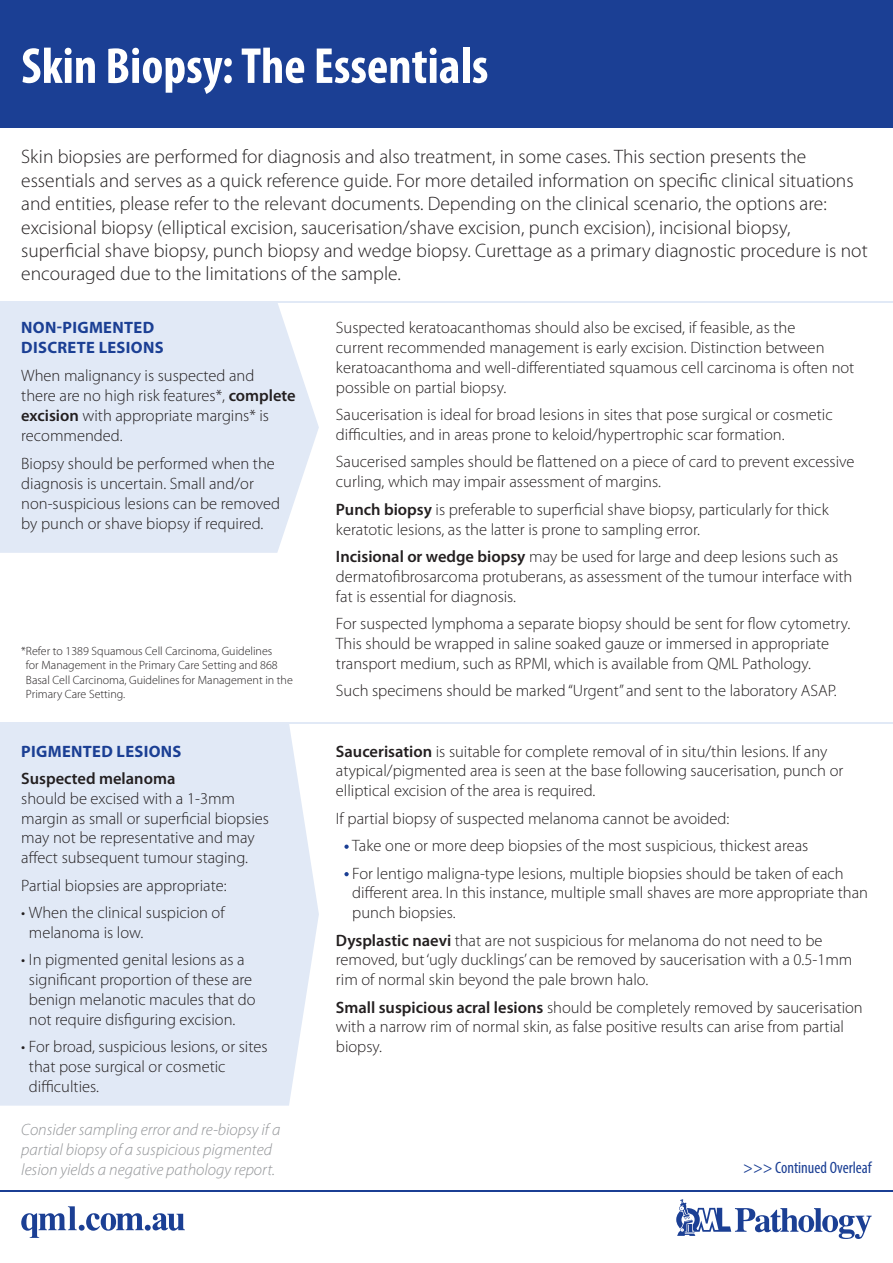
<style>
.page{position:relative;width:893px;height:1263px;background:#fff}
.page>*{position:absolute;margin:0;border:0;box-sizing:border-box;transform-origin:0 0}
.t1{font:700 condensed 51px "Myriad Pro";color:#fff}
.t2{font:300 19.5px/23.4px "Myriad Pro";color:#231f20}
.t3{font:300 16.5px/19.8px "Myriad Pro";color:#231f20}
.t4{font:italic 300 16.5px/19.8px "Myriad Pro";color:#939598}
.t5{font:700 16.5px/19.8px "Myriad Pro";letter-spacing:.02em;color:#1b3f94}
.t6{font:condensed 16.5px "Myriad Pro";color:#1b3f94}
.t7{font:600 16.5px "Myriad Pro";color:#231f20}
.t8{font:300 12px/14.4px "Myriad Pro";color:#231f20}
.s1{font-weight:600}
</style>
<div class="page">
<div style="left:0;top:0;width:893px;height:128px;background:#1b3f94"></div>
<div style="left:0;top:303px;width:319px;height:250px;background:#e1e9f6"></div>
<div style="left:0;top:724px;width:319px;height:382px;background:#e1e9f6"></div>
<svg style="left:344px;top:844px;width:5px;height:5px"></svg>
<svg style="left:344px;top:872px;width:5px;height:4px"></svg>
<hr style="left:0;top:723px;width:893px;height:1px;background:#e1e9f6">
<hr style="left:0;top:302px;width:893px;height:1px;background:#e1e9f6">
<hr style="left:0;top:1191px;width:893px;height:1px;background:#1b3f94">
<svg style="left:21px;top:1206px;width:164px;height:32px"></svg>
<svg style="left:676px;top:1199px;width:196px;height:40px"></svg>
<h1 class="t1" style="left:21px;top:34px;width:469px">Skin Biopsy: The Essentials</h1>
<p class="t2" style="left:21px;top:146px;width:848px">Skin biopsies are performed for diagnosis and also treatment, in some cases. This section presents the essentials and serves as a quick reference guide. For more detailed information on specific clinical situations and entities, please refer to the relevant documents. Depending on the clinical scenario, the options are: excisional biopsy (elliptical excision, saucerisation/shave excision, punch excision), incisional biopsy, superficial shave biopsy, punch biopsy and wedge biopsy. Curettage as a primary diagnostic procedure is not encouraged due to the limitations of the sample.</p>
<p class="t5" style="left:21px;top:317px;width:144px">NON-PIGMENTED<br>DISCRETE LESIONS</p>
<p class="t3" style="left:21px;top:366px;width:276px">When malignancy is suspected and<br>there are no high risk features*, <span class="s1">complete excision</span> with appropriate margins* is recommended.</p>
<p class="t3" style="left:21px;top:454px;width:260px">Biopsy should be performed when the diagnosis is uncertain. Small and/or non-suspicious lesions can be removed by punch or shave biopsy if required.</p>
<p class="t8" style="left:26px;top:644px;width:268px;text-indent:-5px">*Refer to 1389 Squamous Cell Carcinoma, Guidelines<br>for Management in the Primary Care Setting and 868<br>Basal Cell Carcinoma, Guidelines for Management in the Primary Care Setting.</p>
<p class="t5" style="left:21px;top:740px;width:162px">PIGMENTED LESIONS</p>
<p class="t7" style="left:21px;top:769px;width:156px">Suspected melanoma</p>
<p class="t3" style="left:21px;top:789px;width:249px">should be excised with a 1-3mm margin as small or superficial biopsies may not be representative and may affect subsequent tumour staging.</p>
<p class="t3" style="left:21px;top:875px;width:207px">Partial biopsies are appropriate:</p>
<p class="t3" style="left:29px;top:903px;width:197px;text-indent:-8px">• When the clinical suspicion of melanoma is low.</p>
<p class="t3" style="left:29px;top:950px;width:228px;text-indent:-8px">• In pigmented genital lesions as a significant proportion of these are benign melanotic macules that do not require disfiguring excision.</p>
<p class="t3" style="left:29px;top:1037px;width:240px;text-indent:-8px">• For broad, suspicious lesions, or sites that pose surgical or cosmetic difficulties.</p>
<p class="t4" style="left:21px;top:1120px;width:261px">Consider sampling error and re-biopsy if a partial biopsy of a suspicious pigmented lesion yields a negative pathology report.</p>
<p class="t3" style="left:336px;top:318px;width:520px">Suspected keratoacanthomas should also be excised, if feasible, as the<br>current recommended management is early excision. Distinction between keratoacanthoma and well-differentiated squamous cell carcinoma is often not possible on partial biopsy.</p>
<p class="t3" style="left:336px;top:405px;width:498px">Saucerisation is ideal for broad lesions in sites that pose surgical or cosmetic difficulties, and in areas prone to keloid/hypertrophic scar formation.</p>
<p class="t3" style="left:336px;top:452px;width:520px">Saucerised samples should be flattened on a piece of card to prevent excessive curling, which may impair assessment of margins.</p>
<p class="t3" style="left:336px;top:500px;width:494px"><span class="s1">Punch biopsy</span> is preferable to superficial shave biopsy, particularly for thick keratotic lesions, as the latter is prone to sampling error.</p>
<p class="t3" style="left:336px;top:547px;width:518px"><span class="s1">Incisional or wedge biopsy</span> may be used for large and deep lesions such as dermatofibrosarcoma protuberans, as assessment of the tumour interface with fat is essential for diagnosis.</p>
<p class="t3" style="left:336px;top:614px;width:516px">For suspected lymphoma a separate biopsy should be sent for flow cytometry.<br>This should be wrapped in saline soaked gauze or immersed in appropriate transport medium, such as RPMI, which is available from QML Pathology.</p>
<p class="t3" style="left:336px;top:681px;width:502px">Such specimens should be marked “Urgent” and sent to the laboratory ASAP.</p>
<p class="t3" style="left:336px;top:741px;width:509px"><span class="s1">Saucerisation</span> is suitable for complete removal of in situ/thin lesions. If any atypical/pigmented area is seen at the base following saucerisation, punch or elliptical excision of the area is required.</p>
<p class="t3" style="left:352px;top:805px;width:493px;line-height:27.5px;text-indent:-16px">If partial biopsy of suspected melanoma cannot be avoided:<br>Take one or more deep biopsies of the most suspicious, thickest areas<br>For lentigo maligna-type lesions, multiple biopsies should be taken of each</p>
<p class="t3" style="left:352px;top:883px;width:517px">different area. In this instance, multiple small shaves are more appropriate than punch biopsies.</p>
<p class="t3" style="left:336px;top:930px;width:518px"><span class="s1">Dysplastic naevi</span> that are not suspicious for melanoma do not need to be removed, but ‘ugly ducklings’ can be removed by saucerisation with a 0.5-1mm rim of normal skin beyond the pale brown halo.</p>
<p class="t3" style="left:336px;top:997px;width:528px"><span class="s1">Small suspicious acral lesions</span> should be completely removed by saucerisation with a narrow rim of normal skin, as false positive results can arise from partial biopsy.</p>
<p class="t6" style="left:743px;top:1158px;width:130px">&gt;&gt;&gt; Continued Overleaf</p>
</div>
